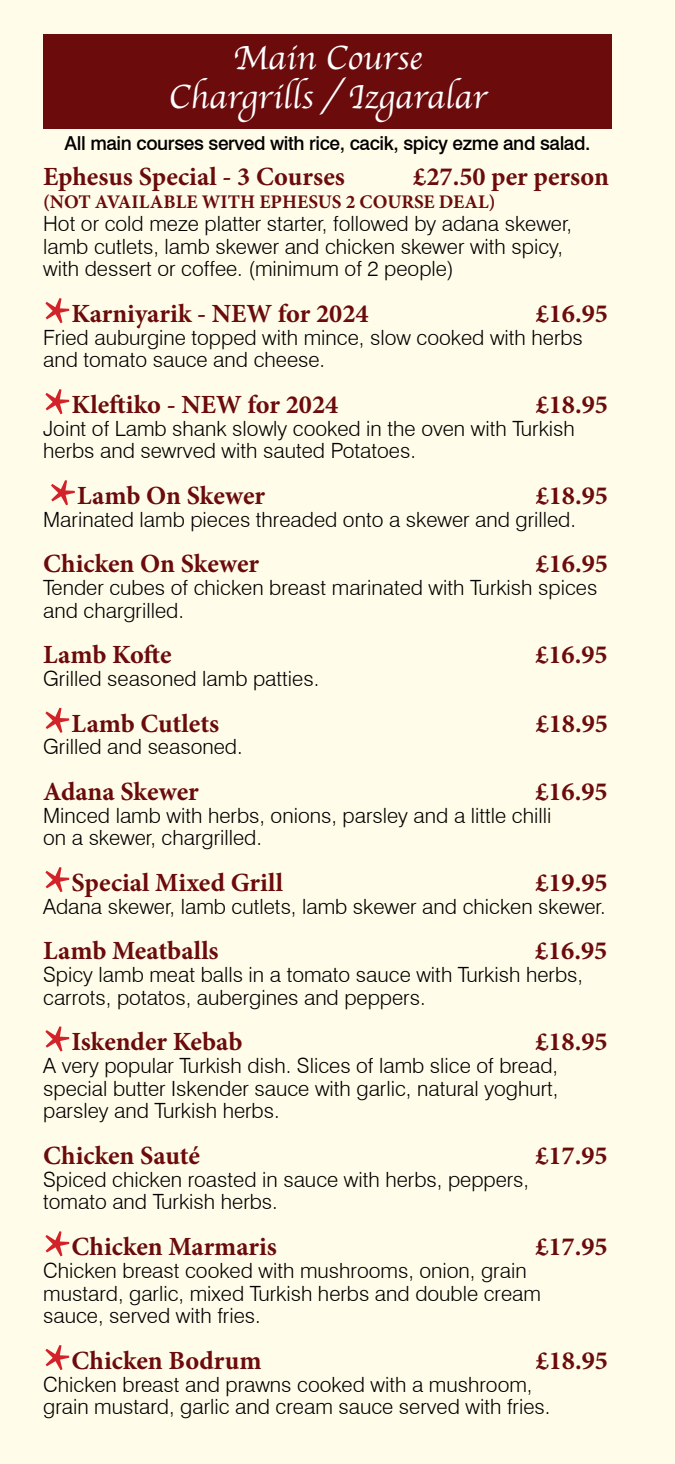
<style>
.page{position:relative;width:675px;height:1464px;background:#fff}
.page>*{position:absolute;margin:0;border:0;box-sizing:border-box;transform-origin:0 0}
.t1{font:700 70px "Minion Pro";color:#d2232a}
.t2{font:35px/38.5px "Apple Chancery";color:#fff;text-align:center}
.t3{font:700 26.25px "Minion Pro";color:#6b0b0c}
.t4{font:300 21px/22.8px "Swiss 721 BT";color:#000}
.t5{font:500 19.25px "Swiss 721 BT";letter-spacing:-.02em;color:#000}
.t6{font:700 19.25px "Minion Pro";color:#6b0b0c}
</style>
<div class="page">
<div style="left:0;top:0;width:675px;height:1463px;background:#fffde9"></div>
<div style="left:43px;top:35px;width:569px;height:94px;background:#6b0b0c"></div>
<h2 class="t2" style="left:168px;top:39px;width:320px">Main Course<br>Chargrills / Izgaralar</h2>
<p class="t5" style="left:65px;top:131px;width:527px">All main courses served with rice, cacik, spicy ezme and salad.</p>
<p class="t3" style="left:43px;top:158px;width:303px">Ephesus Special - 3 Courses</p>
<p class="t3" style="left:413px;top:158px;width:197px">£27.50 per person</p>
<p class="t6" style="left:43px;top:188px;width:454px">(NOT AVAILABLE WITH EPHESUS 2 COURSE DEAL)</p>
<p class="t4" style="left:43px;top:212px;width:530px">Hot or cold meze platter starter, followed by adana skewer, lamb cutlets, lamb skewer and chicken skewer with spicy, with dessert or coffee. (minimum of 2 people)</p>
<h1 class="t1" style="left:43px;top:273px;width:30px">*</h1>
<p class="t3" style="left:72px;top:295px;width:298px">Karniyarik - NEW for 2024</p>
<p class="t3" style="left:535px;top:295px;width:74px">£16.95</p>
<p class="t4" style="left:43px;top:325px;width:541px">Fried auburgine topped with mince, slow cooked with herbs and tomato sauce and cheese.</p>
<h1 class="t1" style="left:43px;top:364px;width:30px">*</h1>
<p class="t3" style="left:72px;top:386px;width:268px">Kleftiko - NEW for 2024</p>
<p class="t3" style="left:535px;top:386px;width:74px">£18.95</p>
<p class="t4" style="left:43px;top:416px;width:533px">Joint of Lamb shank slowly cooked in the oven with Turkish herbs and sewrved with sauted Potatoes.</p>
<h1 class="t1" style="left:49px;top:455px;width:30px">*</h1>
<p class="t3" style="left:77px;top:477px;width:189px">Lamb On Skewer</p>
<p class="t3" style="left:535px;top:477px;width:74px">£18.95</p>
<p class="t4" style="left:43px;top:507px;width:534px">Marinated lamb pieces threaded onto a skewer and grilled.</p>
<p class="t3" style="left:43px;top:545px;width:217px">Chicken On Skewer</p>
<p class="t3" style="left:535px;top:545px;width:74px">£16.95</p>
<p class="t4" style="left:43px;top:576px;width:555px">Tender cubes of chicken breast marinated with Turkish spices and chargrilled.</p>
<p class="t3" style="left:43px;top:636px;width:130px">Lamb Kofte</p>
<p class="t3" style="left:535px;top:636px;width:74px">£16.95</p>
<p class="t4" style="left:43px;top:667px;width:278px">Grilled seasoned lamb patties.</p>
<h1 class="t1" style="left:43px;top:682px;width:30px">*</h1>
<p class="t3" style="left:72px;top:704px;width:149px">Lamb Cutlets</p>
<p class="t3" style="left:535px;top:704px;width:74px">£18.95</p>
<p class="t4" style="left:43px;top:735px;width:201px">Grilled and seasoned.</p>
<p class="t3" style="left:43px;top:773px;width:157px">Adana Skewer</p>
<p class="t3" style="left:535px;top:773px;width:74px">£16.95</p>
<p class="t4" style="left:43px;top:803px;width:510px">Minced lamb with herbs, onions, parsley and a little chilli on a skewer, chargrilled.</p>
<h1 class="t1" style="left:43px;top:842px;width:30px">*</h1>
<p class="t3" style="left:72px;top:864px;width:213px">Special Mixed Grill</p>
<p class="t3" style="left:535px;top:864px;width:74px">£19.95</p>
<p class="t4" style="left:43px;top:894px;width:564px">Adana skewer, lamb cutlets, lamb skewer and chicken skewer.</p>
<p class="t3" style="left:43px;top:932px;width:177px">Lamb Meatballs</p>
<p class="t3" style="left:535px;top:932px;width:74px">£16.95</p>
<p class="t4" style="left:43px;top:962px;width:541px">Spicy lamb meat balls in a tomato sauce with Turkish herbs, carrots, potatos, aubergines and peppers.</p>
<h1 class="t1" style="left:43px;top:1001px;width:30px">*</h1>
<p class="t3" style="left:72px;top:1023px;width:172px">Iskender Kebab</p>
<p class="t3" style="left:535px;top:1023px;width:74px">£18.95</p>
<p class="t4" style="left:43px;top:1053px;width:517px;text-align:justify">A very popular Turkish dish. Slices of lamb slice of bread, special butter Iskender sauce with garlic, natural yoghurt, parsley and Turkish herbs.</p>
<p class="t3" style="left:43px;top:1137px;width:158px">Chicken Sauté</p>
<p class="t3" style="left:535px;top:1137px;width:74px">£17.95</p>
<p class="t4" style="left:43px;top:1167px;width:487px">Spiced chicken roasted in sauce with herbs, peppers, tomato and Turkish herbs.</p>
<h1 class="t1" style="left:43px;top:1206px;width:30px">*</h1>
<p class="t3" style="left:72px;top:1228px;width:207px">Chicken Marmaris</p>
<p class="t3" style="left:535px;top:1228px;width:74px">£17.95</p>
<p class="t4" style="left:43px;top:1258px;width:499px">Chicken breast cooked with mushrooms, onion, grain mustard, garlic, mixed Turkish herbs and double cream sauce, served with fries.</p>
<h1 class="t1" style="left:43px;top:1319px;width:30px">*</h1>
<p class="t3" style="left:72px;top:1341px;width:191px">Chicken Bodrum</p>
<p class="t3" style="left:535px;top:1341px;width:74px">£18.95</p>
<p class="t4" style="left:43px;top:1372px;width:509px">Chicken breast and prawns cooked with a mushroom, grain mustard, garlic and cream sauce served with fries.</p>
</div>
